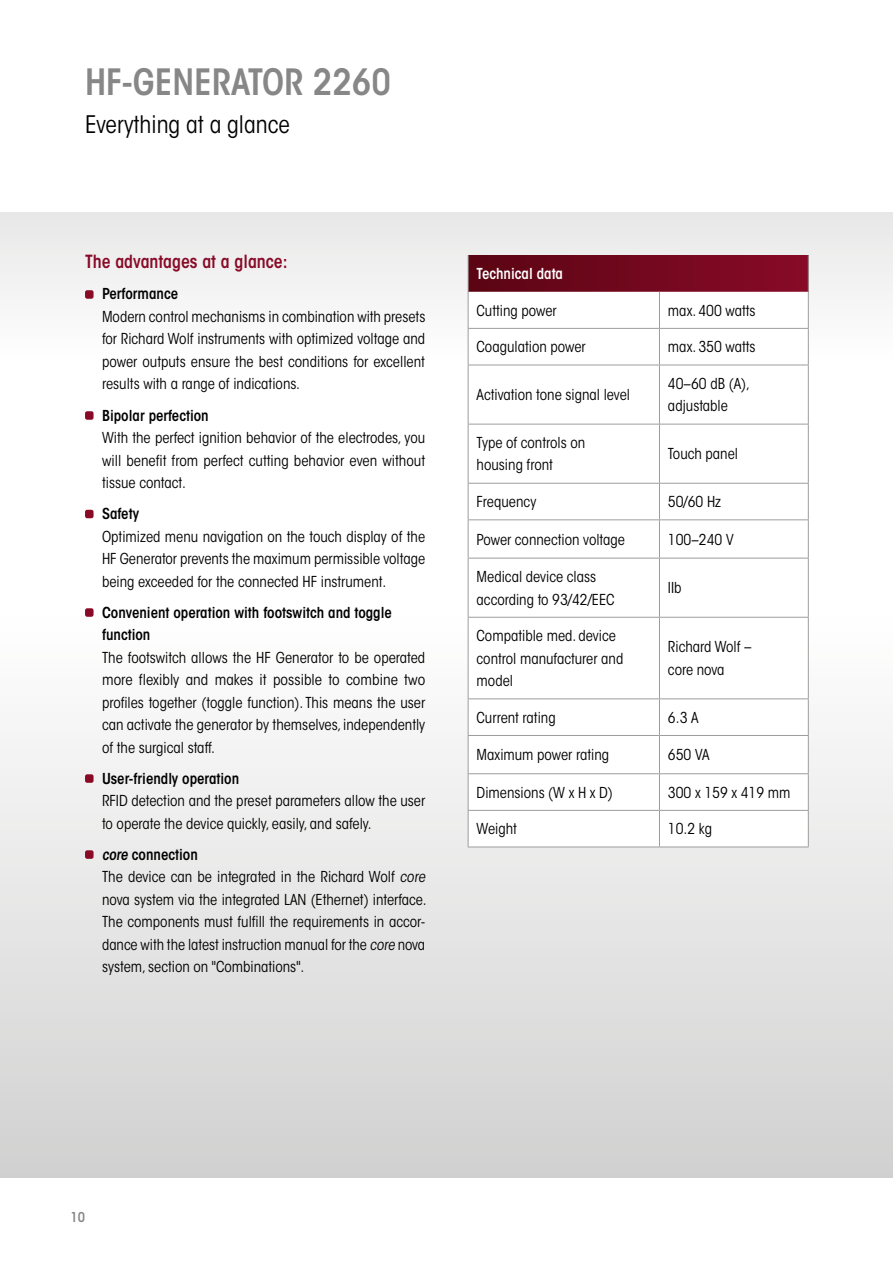
<style>
.page{position:relative;width:893px;height:1263px;background:#fff}
.page>*{position:absolute;margin:0;border:0;box-sizing:border-box;transform-origin:0 0}
.t1{font:600 condensed 36px "ITC Avant Garde Std";color:#878787}
.t2{font:condensed 24px "ITC Avant Garde Std";color:#000}
.t3{font:600 condensed 18px "ITC Avant Garde Std";color:#880a26}
.t4{font:condensed 15px/22.5px "ITC Avant Garde Std";color:#000}
.t5{font:600 condensed 15px/22.5px "ITC Avant Garde Std";color:#000}
.t6{font:600 condensed 15px "ITC Avant Garde Std";color:#fff}
.t7{font:600 condensed 13.5px "ITC Avant Garde Std";color:#878787}
</style>
<div class="page">
<div style="left:0;top:612px;width:893px;height:566px;background:linear-gradient(to bottom,#fff,#d1d1d0)"></div>
<div style="left:0;top:213px;width:893px;height:148px;background:#f1f1f1"></div>
<div style="left:85px;top:290px;width:9px;height:9px;background:#880a26;border-radius:2px"></div>
<div style="left:85px;top:411px;width:9px;height:9px;background:#880a26;border-radius:2px"></div>
<div style="left:85px;top:510px;width:9px;height:8px;background:#880a26;border-radius:2px"></div>
<div style="left:85px;top:608px;width:9px;height:9px;background:#880a26;border-radius:2px"></div>
<div style="left:85px;top:774px;width:9px;height:9px;background:#880a26;border-radius:2px"></div>
<div style="left:85px;top:850px;width:9px;height:9px;background:#880a26;border-radius:2px"></div>
<div style="left:468px;top:255px;width:340px;height:37px;background:linear-gradient(to right,#5b0513,#880a27)"></div>
<svg style="left:469px;top:292px;width:339px;height:555px"></svg>
<hr style="left:808px;top:255px;width:1px;height:37px;background:#9d9d9c">
<hr style="left:468px;top:255px;width:1px;height:37px;background:#9d9d9c">
<hr style="left:468px;top:292px;width:1px;height:36px;background:#9d9d9c">
<hr style="left:659px;top:292px;width:1px;height:36px;background:#9d9d9c">
<hr style="left:808px;top:292px;width:1px;height:36px;background:#9d9d9c">
<hr style="left:468px;top:328px;width:191px;height:1px;background:#9d9d9c">
<hr style="left:468px;top:329px;width:1px;height:36px;background:#9d9d9c">
<hr style="left:659px;top:328px;width:150px;height:1px;background:#9d9d9c">
<hr style="left:659px;top:329px;width:1px;height:36px;background:#9d9d9c">
<hr style="left:808px;top:329px;width:1px;height:36px;background:#9d9d9c">
<hr style="left:468px;top:365px;width:191px;height:1px;background:#9d9d9c">
<hr style="left:468px;top:365px;width:1px;height:59px;background:#9d9d9c">
<hr style="left:659px;top:365px;width:150px;height:1px;background:#9d9d9c">
<hr style="left:659px;top:365px;width:1px;height:59px;background:#9d9d9c">
<hr style="left:808px;top:365px;width:1px;height:59px;background:#9d9d9c">
<hr style="left:468px;top:424px;width:191px;height:1px;background:#9d9d9c">
<hr style="left:468px;top:424px;width:1px;height:59px;background:#9d9d9c">
<hr style="left:659px;top:424px;width:150px;height:1px;background:#9d9d9c">
<hr style="left:659px;top:424px;width:1px;height:59px;background:#9d9d9c">
<hr style="left:808px;top:424px;width:1px;height:59px;background:#9d9d9c">
<hr style="left:468px;top:483px;width:191px;height:1px;background:#9d9d9c">
<hr style="left:468px;top:484px;width:1px;height:35px;background:#9d9d9c">
<hr style="left:659px;top:483px;width:150px;height:1px;background:#9d9d9c">
<hr style="left:659px;top:484px;width:1px;height:35px;background:#9d9d9c">
<hr style="left:808px;top:484px;width:1px;height:35px;background:#9d9d9c">
<hr style="left:468px;top:519px;width:191px;height:1px;background:#9d9d9c">
<hr style="left:468px;top:520px;width:1px;height:38px;background:#9d9d9c">
<hr style="left:659px;top:519px;width:150px;height:1px;background:#9d9d9c">
<hr style="left:659px;top:520px;width:1px;height:38px;background:#9d9d9c">
<hr style="left:808px;top:520px;width:1px;height:38px;background:#9d9d9c">
<hr style="left:468px;top:558px;width:191px;height:1px;background:#9d9d9c">
<hr style="left:468px;top:558px;width:1px;height:59px;background:#9d9d9c">
<hr style="left:659px;top:558px;width:150px;height:1px;background:#9d9d9c">
<hr style="left:659px;top:558px;width:1px;height:59px;background:#9d9d9c">
<hr style="left:808px;top:558px;width:1px;height:59px;background:#9d9d9c">
<hr style="left:468px;top:617px;width:191px;height:1px;background:#9d9d9c">
<hr style="left:468px;top:618px;width:1px;height:80px;background:#9d9d9c">
<hr style="left:659px;top:617px;width:150px;height:1px;background:#9d9d9c">
<hr style="left:659px;top:618px;width:1px;height:80px;background:#9d9d9c">
<hr style="left:808px;top:618px;width:1px;height:80px;background:#9d9d9c">
<hr style="left:468px;top:698px;width:191px;height:1px;background:#9d9d9c">
<hr style="left:468px;top:699px;width:1px;height:36px;background:#9d9d9c">
<hr style="left:659px;top:698px;width:150px;height:1px;background:#9d9d9c">
<hr style="left:659px;top:699px;width:1px;height:36px;background:#9d9d9c">
<hr style="left:808px;top:699px;width:1px;height:36px;background:#9d9d9c">
<hr style="left:468px;top:735px;width:191px;height:1px;background:#9d9d9c">
<hr style="left:468px;top:736px;width:1px;height:37px;background:#9d9d9c">
<hr style="left:659px;top:735px;width:150px;height:1px;background:#9d9d9c">
<hr style="left:659px;top:736px;width:1px;height:37px;background:#9d9d9c">
<hr style="left:808px;top:736px;width:1px;height:37px;background:#9d9d9c">
<hr style="left:468px;top:773px;width:191px;height:1px;background:#9d9d9c">
<hr style="left:468px;top:774px;width:1px;height:36px;background:#9d9d9c">
<hr style="left:659px;top:773px;width:150px;height:1px;background:#9d9d9c">
<hr style="left:659px;top:774px;width:1px;height:36px;background:#9d9d9c">
<hr style="left:808px;top:774px;width:1px;height:36px;background:#9d9d9c">
<hr style="left:468px;top:810px;width:191px;height:1px;background:#9d9d9c">
<hr style="left:468px;top:811px;width:1px;height:36px;background:#9d9d9c">
<hr style="left:659px;top:810px;width:150px;height:1px;background:#9d9d9c">
<hr style="left:659px;top:811px;width:1px;height:36px;background:#9d9d9c">
<hr style="left:808px;top:811px;width:1px;height:36px;background:#9d9d9c">
<hr style="left:468px;top:847px;width:191px;height:1px;background:#9d9d9c">
<hr style="left:659px;top:847px;width:150px;height:1px;background:#9d9d9c">
<h1 class="t1" style="left:85px;top:59px;width:307px">HF-GENERATOR 2260</h1>
<h2 class="t2" style="left:85px;top:110px;width:206px">Everything at a glance</h2>
<p class="t3" style="left:85px;top:251px;width:204px">The advantages at a glance:</p>
<p class="t5" style="left:102px;top:283px;width:77px">Performance</p>
<p class="t4" style="left:102px;top:305px;width:325px;text-align:justify">Modern control mechanisms in combination with presets for Richard Wolf instruments with optimized voltage and power outputs ensure the best conditions for excellent results with a range of indications.</p>
<p class="t5" style="left:102px;top:404px;width:108px">Bipolar perfection</p>
<p class="t4" style="left:102px;top:426px;width:325px;text-align:justify">With the perfect ignition behavior of the electrodes, you will benefit from perfect cutting behavior even without tissue contact.</p>
<p class="t5" style="left:102px;top:502px;width:39px">Safety</p>
<p class="t4" style="left:102px;top:525px;width:325px;text-align:justify">Optimized menu navigation on the touch display of the HF Generator prevents the maximum permissible voltage being exceeded for the connected HF instrument.</p>
<p class="t5" style="left:102px;top:601px;width:291px">Convenient operation with footswitch and toggle function</p>
<p class="t4" style="left:102px;top:646px;width:325px;text-align:justify">The footswitch allows the HF Generator to be operated more flexibly and makes it possible to combine two profiles together (toggle function). This means the user can activate the generator by themselves, independently of the surgical staff.</p>
<p class="t5" style="left:102px;top:767px;width:139px">User-friendly operation</p>
<p class="t4" style="left:102px;top:789px;width:325px">RFID detection and the preset parameters allow the user to operate the device quickly, easily, and safely.</p>
<p class="t5" style="left:102px;top:843px;width:97px">core connection</p>
<p class="t4" style="left:102px;top:865px;width:327px">The device can be integrated in the Richard Wolf core nova system via the integrated LAN (Ethernet) interface.<br>The components must fulfill the requirements in accor&shy;dance with the latest instruction manual for the core nova system, section on "Combinations".</p>
<p class="t6" style="left:477px;top:264px;width:88px">Technical data</p>
<p class="t4" style="left:477px;top:299px;width:82px">Cutting power</p>
<p class="t4" style="left:668px;top:299px;width:89px">max. 400 watts</p>
<p class="t4" style="left:477px;top:336px;width:111px">Coagulation power</p>
<p class="t4" style="left:668px;top:336px;width:89px">max. 350 watts</p>
<p class="t4" style="left:477px;top:383px;width:155px">Activation tone signal level</p>
<p class="t4" style="left:668px;top:372px;width:84px">40–60 dB (A), adjustable</p>
<p class="t4" style="left:477px;top:431px;width:110px">Type of controls on housing front</p>
<p class="t4" style="left:668px;top:443px;width:72px">Touch panel</p>
<p class="t4" style="left:477px;top:490px;width:61px">Frequency</p>
<p class="t4" style="left:668px;top:490px;width:55px">50/60 Hz</p>
<p class="t4" style="left:477px;top:528px;width:150px">Power connection voltage</p>
<p class="t4" style="left:668px;top:528px;width:67px">100–240 V</p>
<p class="t4" style="left:477px;top:565px;width:139px">Medical device class according to 93/42/EEC</p>
<p class="t4" style="left:668px;top:577px;width:15px">IIb</p>
<p class="t4" style="left:477px;top:624px;width:148px">Compatible med. device control manufacturer and model</p>
<p class="t4" style="left:668px;top:636px;width:85px">Richard Wolf – core nova</p>
<p class="t4" style="left:477px;top:706px;width:81px">Current rating</p>
<p class="t4" style="left:668px;top:706px;width:32px">6.3 A</p>
<p class="t4" style="left:477px;top:743px;width:134px">Maximum power rating</p>
<p class="t4" style="left:668px;top:743px;width:43px">650 VA</p>
<p class="t4" style="left:477px;top:781px;width:138px">Dimensions (W x H x D)</p>
<p class="t4" style="left:668px;top:781px;width:124px">300 x 159 x 419 mm</p>
<p class="t4" style="left:477px;top:818px;width:42px">Weight</p>
<p class="t4" style="left:668px;top:818px;width:46px">10.2 kg</p>
<p class="t7" style="left:70px;top:1208px;width:16px">10</p>
</div>
